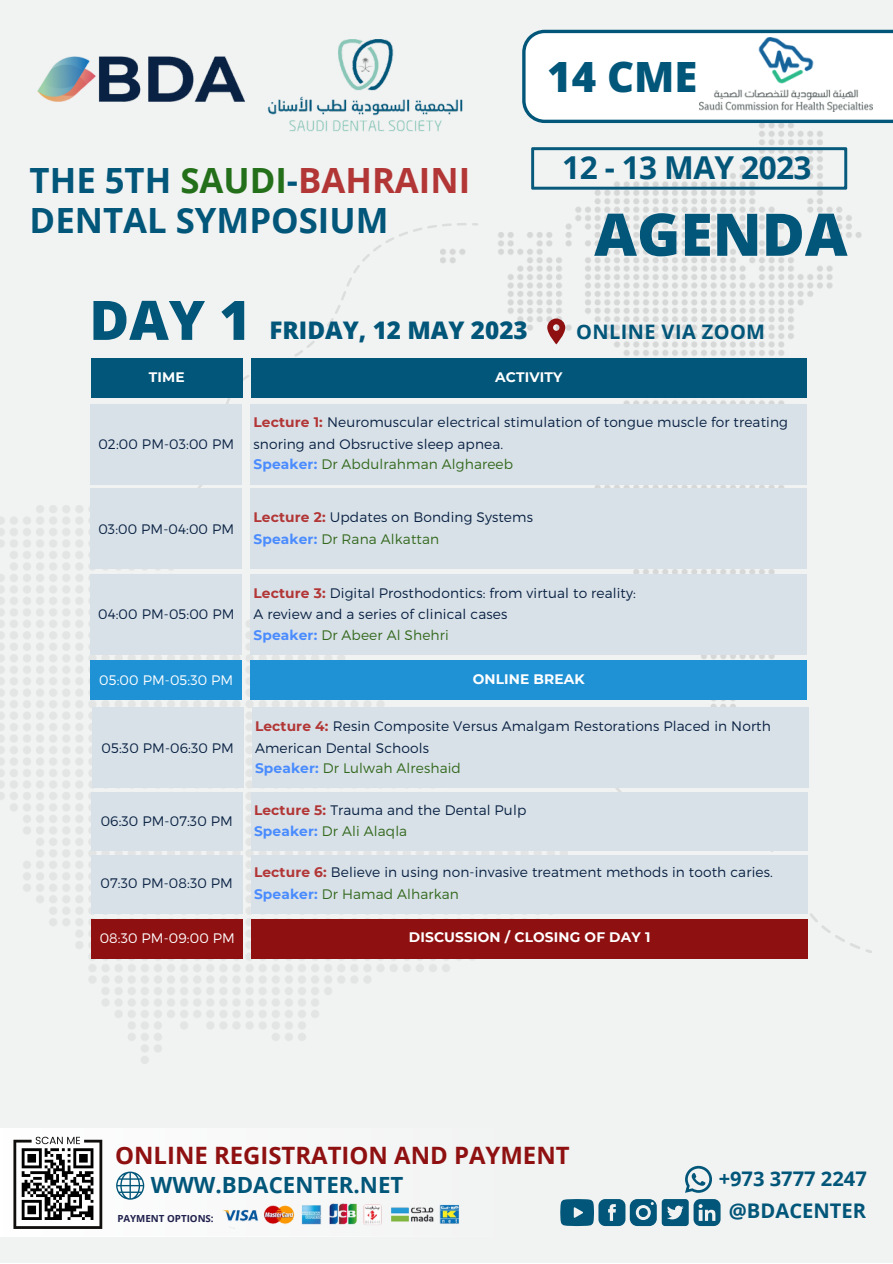
<style>
.page{position:relative;width:893px;height:1264px;background:#fff}
.page>*{position:absolute;margin:0;border:0;box-sizing:border-box;transform-origin:0 0}
.t1{font:800 58.8px "Open Sans";color:#015679}
.t2{font:800 54.45px "Open Sans";color:#015679}
.t3{font:800 41.7px "Open Sans";color:#015679}
.t4{font:700 34.8px/40.2px "Open Sans";color:#015679}
.t5{font:700 31.5px "Open Sans";letter-spacing:-.02em;color:#015679}
.t6{font:800 24.3px "Open Sans";color:#015679}
.t7{font:700 23.85px "Open Sans";color:#8f1010}
.t8{font:700 22.35px "Open Sans";color:#015679}
.t9{font:700 20.1px "Open Sans";color:#015679}
.t10{font:700 19.95px "Open Sans";letter-spacing:.02em;color:#015679}
.t11{font:300 13.8px/21.3px "Montserrat";letter-spacing:.01em;color:#092243}
.t12{font:300 13.8px "Montserrat";letter-spacing:.01em;color:#33691e}
.t13{font:700 13.8px "Montserrat";letter-spacing:.01em;color:#fff}
.t14{font:300 13.8px "Montserrat";letter-spacing:.01em;color:#fff}
.t15{font:700 9.75px "Open Sans";color:#20204d}
.s1{color:#24701a}
.s2{color:#b23636}
.s3{font-weight:700;color:#b23636}
.s4{font-weight:700;color:#4a8cff}
</style>
<div class="page">
<div style="left:0;top:0;width:892px;height:1262px;background:#f1f2f2"></div>
<img style="left:0;top:506px;width:459px;height:557px">
<img style="left:440px;top:123px;width:421px;height:584px">
<svg style="left:187px;top:223px;width:279px;height:265px"></svg>
<svg style="left:472px;top:223px;width:6px;height:3px"></svg>
<svg style="left:865px;top:949px;width:7px;height:4px"></svg>
<svg style="left:459px;top:653px;width:401px;height:307px"></svg>
<svg style="left:531px;top:147px;width:316px;height:43px"></svg>
<img style="left:37px;top:56px;width:208px;height:46px">
<img style="left:267px;top:39px;width:208px;height:103px">
<svg style="left:522px;top:30px;width:370px;height:93px"></svg>
<img style="left:699px;top:37px;width:172px;height:74px">
<svg style="left:685px;top:1165px;width:27px;height:27px"></svg>
<svg style="left:560px;top:1199px;width:160px;height:26px"></svg>
<div style="left:0;top:1128px;width:531px;height:108px;background:#f7f7f7"></div>
<svg style="left:116px;top:1171px;width:28px;height:28px"></svg>
<img style="left:223px;top:1203px;width:237px;height:25px">
<svg style="left:13px;top:1136px;width:89px;height:92px"></svg>
<svg style="left:547px;top:318px;width:18px;height:26px"></svg>
<div style="left:91px;top:358px;width:151px;height:39px;background:#015679"></div>
<div style="left:251px;top:358px;width:555px;height:39px;background:#015679"></div>
<div style="left:90px;top:404px;width:152px;height:80px;background:#d9e1e8"></div>
<div style="left:250px;top:404px;width:556px;height:80px;background:#d9e1e8"></div>
<div style="left:90px;top:488px;width:152px;height:81px;background:#d9e1e8"></div>
<div style="left:250px;top:488px;width:556px;height:81px;background:#d9e1e8"></div>
<div style="left:90px;top:574px;width:152px;height:80px;background:#d9e1e8"></div>
<div style="left:250px;top:574px;width:556px;height:80px;background:#d9e1e8"></div>
<div style="left:90px;top:660px;width:152px;height:40px;background:#1f92d6"></div>
<div style="left:250px;top:660px;width:556px;height:40px;background:#1f92d6"></div>
<div style="left:92px;top:707px;width:151px;height:80px;background:#d9e1e8"></div>
<div style="left:252px;top:707px;width:556px;height:80px;background:#d9e1e8"></div>
<div style="left:91px;top:792px;width:151px;height:58px;background:#d9e1e8"></div>
<div style="left:251px;top:792px;width:556px;height:58px;background:#d9e1e8"></div>
<div style="left:91px;top:854px;width:151px;height:59px;background:#d9e1e8"></div>
<div style="left:251px;top:854px;width:556px;height:59px;background:#d9e1e8"></div>
<div style="left:91px;top:918px;width:152px;height:40px;background:#8f1010"></div>
<div style="left:251px;top:918px;width:556px;height:40px;background:#8f1010"></div>
<p class="t3" style="left:547px;top:48px;width:151px">14 CME</p>
<p class="t4" style="left:30px;top:159px;width:442px">THE 5TH <span class="s1">SAUDI</span>-<span class="s2">BAHRAINI<br></span>DENTAL SYMPOSIUM</p>
<p class="t2" style="left:89px;top:282px;width:163px">DAY 1</p>
<p class="t6" style="left:269px;top:313px;width:260px">FRIDAY, 12 MAY 2023</p>
<p class="t5" style="left:562px;top:146px;width:251px">12 - 13 MAY 2023</p>
<p class="t1" style="left:594px;top:193px;width:255px">AGENDA</p>
<p class="t10" style="left:576px;top:317px;width:190px">ONLINE VIA ZOOM</p>
<p class="t13" style="left:149px;top:368px;width:37px">TIME</p>
<p class="t13" style="left:495px;top:368px;width:69px">ACTIVITY</p>
<p class="t11" style="left:98px;top:432px;width:137px">02:00 PM-03:00 PM</p>
<p class="t11" style="left:98px;top:517px;width:137px">03:00 PM-04:00 PM</p>
<p class="t11" style="left:98px;top:603px;width:138px">04:00 PM-05:00 PM</p>
<p class="t11" style="left:253px;top:411px;width:536px"><span class="s3">Lecture 1:</span> Neuromuscular electrical stimulation of tongue muscle for treating snoring and Obsructive sleep apnea.</p>
<p class="t12" style="left:253px;top:455px;width:261px"><span class="s4">Speaker:</span> Dr Abdulrahman Alghareeb</p>
<p class="t11" style="left:253px;top:506px;width:281px"><span class="s3">Lecture 2:</span> Updates on Bonding Systems</p>
<p class="t12" style="left:253px;top:530px;width:187px"><span class="s4">Speaker:</span> Dr Rana Alkattan</p>
<p class="t11" style="left:253px;top:581px;width:384px"><span class="s3">Lecture 3:</span> Digital Prosthodontics: from virtual to reality:</p>
<p class="t11" style="left:253px;top:603px;width:255px">A review and a series of clinical cases</p>
<p class="t12" style="left:253px;top:625px;width:197px"><span class="s4">Speaker:</span> Dr Abeer Al Shehri</p>
<p class="t14" style="left:99px;top:671px;width:135px">05:00 PM-05:30 PM</p>
<p class="t13" style="left:472px;top:670px;width:113px">ONLINE BREAK</p>
<p class="t11" style="left:102px;top:736px;width:134px">05:30 PM-06:30 PM</p>
<p class="t11" style="left:101px;top:809px;width:134px">06:30 PM-07:30 PM</p>
<p class="t11" style="left:101px;top:872px;width:134px">07:30 PM-08:30 PM</p>
<p class="t11" style="left:255px;top:715px;width:517px"><span class="s3">Lecture 4:</span> Resin Composite Versus Amalgam Restorations Placed in North<br>American Dental Schools</p>
<p class="t12" style="left:255px;top:759px;width:207px"><span class="s4">Speaker:</span> Dr Lulwah Alreshaid</p>
<p class="t11" style="left:254px;top:798px;width:274px"><span class="s3">Lecture 5:</span> Trauma and the Dental Pulp</p>
<p class="t12" style="left:254px;top:822px;width:155px"><span class="s4">Speaker:</span> Dr Ali Alaqla</p>
<p class="t11" style="left:254px;top:861px;width:520px"><span class="s3">Lecture 6:</span> Believe in using non-invasive treatment methods in tooth caries.</p>
<p class="t12" style="left:254px;top:884px;width:206px"><span class="s4">Speaker:</span> Dr Hamad Alharkan</p>
<p class="t14" style="left:100px;top:929px;width:137px">08:30 PM-09:00 PM</p>
<p class="t13" style="left:409px;top:928px;width:243px">DISCUSSION / CLOSING OF DAY 1</p>
<p class="t7" style="left:115px;top:1138px;width:456px">ONLINE REGISTRATION AND PAYMENT</p>
<p class="t8" style="left:151px;top:1169px;width:254px">WWW.BDACENTER.NET</p>
<p class="t15" style="left:117px;top:1211px;width:98px">PAYMENT OPTIONS:</p>
<p class="t9" style="left:718px;top:1164px;width:150px">+973 3777 2247</p>
<p class="t9" style="left:728px;top:1196px;width:139px">@BDACENTER</p>
</div>
